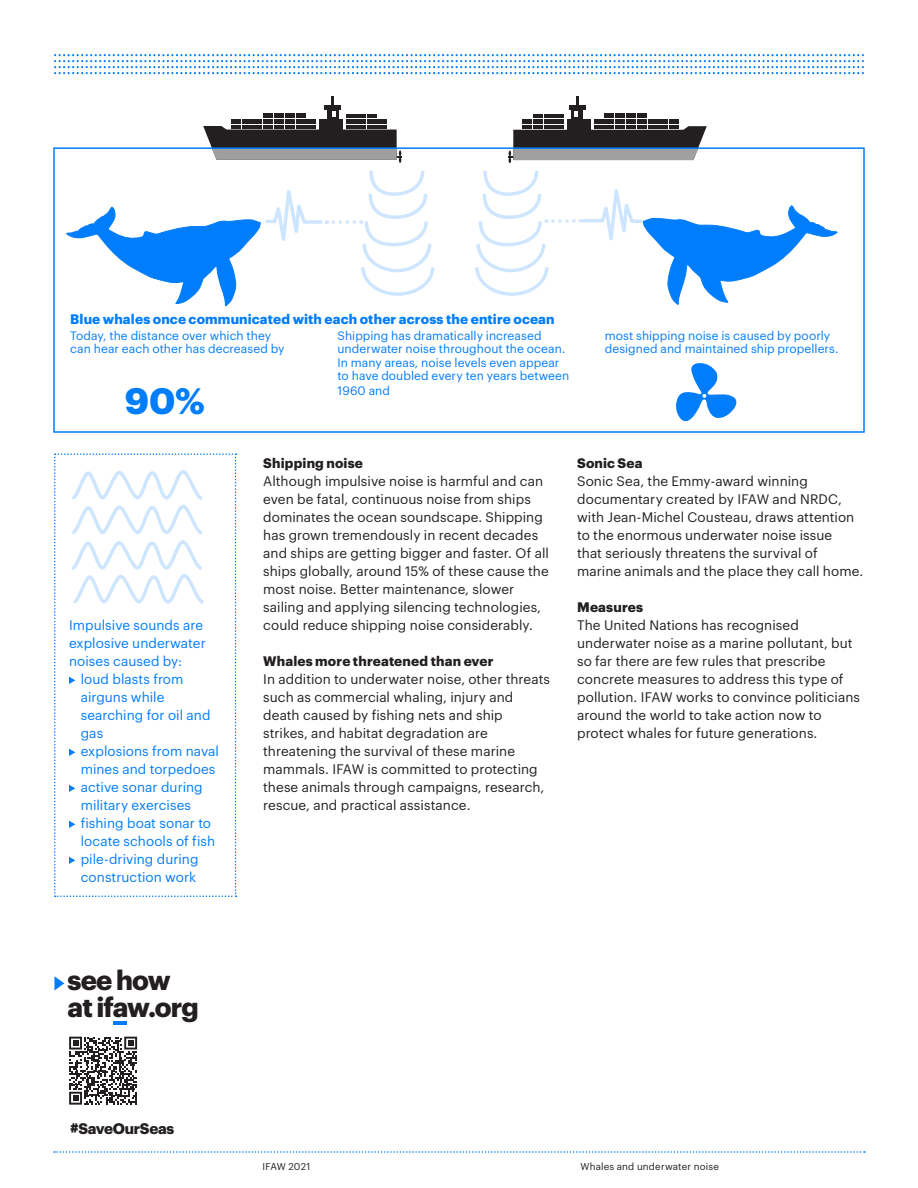
<style>
.page{position:relative;width:918px;height:1188px;background:#fff}
.page>*{position:absolute;margin:0;border:0;box-sizing:border-box;transform-origin:0 0}
.t1{font:700 36px "Graphik";color:#007dfa}
.t2{font:700 27.15px/27.2px "Graphik";letter-spacing:-.035em;color:#231f20}
.t3{font:700 15px "Graphik";letter-spacing:-.02em;color:#231f20}
.t4{font:13.5px/18px "Graphik";letter-spacing:.005em;color:#231f20}
.t5{font:13.5px "Graphik";letter-spacing:.005em;color:#007dfa}
.t6{font:700 13.5px "Graphik";letter-spacing:.01em;color:#007dfa}
.t7{font:700 13.5px "Graphik";letter-spacing:.015em;color:#231f20}
.t8{font:12px/13.5px "Graphik";letter-spacing:.005em;color:#007dfa}
.t9{font:9.75px "Graphik";letter-spacing:.02em;color:#231f20}
</style>
<div class="page">
<svg style="left:54px;top:1151px;width:811px;height:2px"></svg>
<div style="left:568px;top:119px;width:23px;height:11px;background:#231f20"></div>
<div style="left:571px;top:110px;width:12px;height:9px;background:#231f20"></div>
<div style="left:570px;top:105px;width:16px;height:5px;background:#231f20"></div>
<svg style="left:576px;top:96px;width:2px;height:9px"></svg>
<div style="left:533px;top:119px;width:10px;height:5px;background:#231f20"></div>
<div style="left:544px;top:119px;width:9px;height:5px;background:#231f20"></div>
<div style="left:555px;top:119px;width:9px;height:5px;background:#231f20"></div>
<div style="left:523px;top:119px;width:9px;height:5px;background:#231f20"></div>
<svg style="left:533px;top:115px;width:31px;height:3px"></svg>
<div style="left:605px;top:119px;width:9px;height:5px;background:#231f20"></div>
<div style="left:615px;top:119px;width:10px;height:5px;background:#231f20"></div>
<div style="left:626px;top:119px;width:9px;height:5px;background:#231f20"></div>
<div style="left:594px;top:119px;width:9px;height:5px;background:#231f20"></div>
<div style="left:648px;top:119px;width:9px;height:5px;background:#231f20"></div>
<div style="left:659px;top:119px;width:9px;height:5px;background:#231f20"></div>
<div style="left:669px;top:119px;width:9px;height:5px;background:#231f20"></div>
<div style="left:637px;top:119px;width:10px;height:5px;background:#231f20"></div>
<div style="left:605px;top:113px;width:9px;height:5px;background:#231f20"></div>
<div style="left:615px;top:113px;width:10px;height:5px;background:#231f20"></div>
<div style="left:626px;top:113px;width:9px;height:5px;background:#231f20"></div>
<div style="left:637px;top:113px;width:10px;height:5px;background:#231f20"></div>
<svg style="left:575px;top:111px;width:3px;height:6px"></svg>
<svg style="left:508px;top:125px;width:199px;height:38px;background:#65676d"></svg>
<svg style="left:55px;top:54px;width:809px;height:20px"></svg>
<svg style="left:54px;top:976px;width:10px;height:14px"></svg>
<hr style="left:113px;top:1021px;width:14px;height:3px;background:#007dfa">
<svg style="left:69px;top:1037px;width:68px;height:68px"></svg>
<svg style="left:676px;top:363px;width:61px;height:58px"></svg>
<svg style="left:54px;top:453px;width:183px;height:444px"></svg>
<div style="left:319px;top:119px;width:23px;height:11px;background:#231f20"></div>
<svg style="left:327px;top:110px;width:12px;height:9px"></svg>
<div style="left:324px;top:105px;width:16px;height:5px;background:#231f20"></div>
<svg style="left:332px;top:96px;width:2px;height:9px"></svg>
<div style="left:367px;top:119px;width:10px;height:5px;background:#231f20"></div>
<div style="left:357px;top:119px;width:9px;height:5px;background:#231f20"></div>
<div style="left:346px;top:119px;width:9px;height:5px;background:#231f20"></div>
<div style="left:378px;top:119px;width:9px;height:5px;background:#231f20"></div>
<svg style="left:346px;top:115px;width:31px;height:3px"></svg>
<div style="left:296px;top:119px;width:9px;height:5px;background:#231f20"></div>
<div style="left:285px;top:119px;width:10px;height:5px;background:#231f20"></div>
<div style="left:275px;top:119px;width:9px;height:5px;background:#231f20"></div>
<div style="left:307px;top:119px;width:9px;height:5px;background:#231f20"></div>
<div style="left:253px;top:119px;width:9px;height:5px;background:#231f20"></div>
<div style="left:242px;top:119px;width:9px;height:5px;background:#231f20"></div>
<div style="left:232px;top:119px;width:9px;height:5px;background:#231f20"></div>
<div style="left:263px;top:119px;width:10px;height:5px;background:#231f20"></div>
<div style="left:296px;top:113px;width:9px;height:5px;background:#231f20"></div>
<div style="left:285px;top:113px;width:10px;height:5px;background:#231f20"></div>
<div style="left:275px;top:113px;width:9px;height:5px;background:#231f20"></div>
<div style="left:263px;top:113px;width:10px;height:5px;background:#231f20"></div>
<svg style="left:332px;top:111px;width:3px;height:5px"></svg>
<svg style="left:203px;top:125px;width:199px;height:38px"></svg>
<svg style="left:333px;top:171px;width:102px;height:125px"></svg>
<svg style="left:66px;top:190px;width:261px;height:117px"></svg>
<svg style="left:475px;top:171px;width:363px;height:134px"></svg>
<p class="t6" style="left:70px;top:309px;width:486px">Blue whales once communicated with each other across the entire ocean</p>
<p class="t8" style="left:70px;top:328px;width:216px">Today, the distance over which they can hear each other has decreased by</p>
<p class="t8" style="left:337px;top:328px;width:233px">Shipping has dramatically increased underwater noise throughout the ocean.<br>In many areas, noise levels even appear to have doubled every ten years between</p>
<p class="t8" style="left:337px;top:383px;width:54px">1960 and</p>
<h1 class="t1" style="left:125px;top:373px;width:82px">90%</h1>
<p class="t8" style="left:605px;top:328px;width:235px">most shipping noise is caused by poorly designed and maintained ship propellers.</p>
<p class="t5" style="left:69px;top:615px;width:136px">Impulsive sounds are</p>
<p class="t5" style="left:69px;top:633px;width:138px">explosive underwater</p>
<p class="t5" style="left:69px;top:651px;width:115px">noises caused by:</p>
<p class="t5" style="left:81px;top:669px;width:104px">loud blasts from</p>
<p class="t5" style="left:81px;top:687px;width:85px">airguns while</p>
<p class="t5" style="left:81px;top:705px;width:131px">searching for oil and</p>
<p class="t5" style="left:81px;top:723px;width:24px">gas</p>
<p class="t5" style="left:81px;top:741px;width:140px">explosions from naval</p>
<p class="t5" style="left:81px;top:759px;width:136px">mines and torpedoes</p>
<p class="t5" style="left:81px;top:777px;width:124px">active sonar during</p>
<p class="t5" style="left:81px;top:795px;width:112px">military exercises</p>
<p class="t5" style="left:81px;top:813px;width:132px">fishing boat sonar to</p>
<p class="t5" style="left:81px;top:831px;width:136px">locate schools of fish</p>
<p class="t5" style="left:81px;top:849px;width:119px">pile-driving during</p>
<p class="t5" style="left:81px;top:867px;width:117px">construction work</p>
<p class="t7" style="left:263px;top:453px;width:101px">Shipping noise</p>
<p class="t4" style="left:263px;top:471px;width:287px">Although impulsive noise is harmful and can even be fatal, continuous noise from ships dominates the ocean soundscape. Shipping has grown tremendously in recent decades and ships are getting bigger and faster. Of all ships globally, around 15% of these cause the most noise. Better maintenance, slower sailing and applying silencing technologies, could reduce shipping noise considerably.</p>
<p class="t7" style="left:263px;top:651px;width:232px">Whales more threatened than ever</p>
<p class="t4" style="left:263px;top:669px;width:288px">In addition to underwater noise, other threats such as commercial whaling, injury and death caused by fishing nets and ship strikes, and habitat degradation are threatening the survival of these marine mammals. IFAW is committed to protecting these animals through campaigns, research, rescue, and practical assistance.</p>
<p class="t7" style="left:577px;top:453px;width:67px">Sonic Sea</p>
<p class="t4" style="left:577px;top:471px;width:288px">Sonic Sea, the Emmy-award winning documentary created by IFAW and NRDC, with Jean-Michel Cousteau, draws attention to the enormous underwater noise issue<br>that seriously threatens the survival of marine animals and the place they call home.</p>
<p class="t7" style="left:577px;top:597px;width:68px">Measures</p>
<p class="t4" style="left:577px;top:615px;width:284px">The United Nations has recognised underwater noise as a marine pollutant, but so far there are few rules that prescribe concrete measures to address this type of pollution. IFAW works to convince politicians around the world to take action now to protect whales for future generations.</p>
<h2 class="t2" style="left:68px;top:964px;width:133px">see how at ifaw.org</h2>
<p class="t3" style="left:70px;top:1117px;width:106px">#SaveOurSeas</p>
<p class="t9" style="left:262px;top:1159px;width:50px">IFAW 2021</p>
<p class="t9" style="left:580px;top:1159px;width:140px">Whales and underwater noise</p>
</div>
